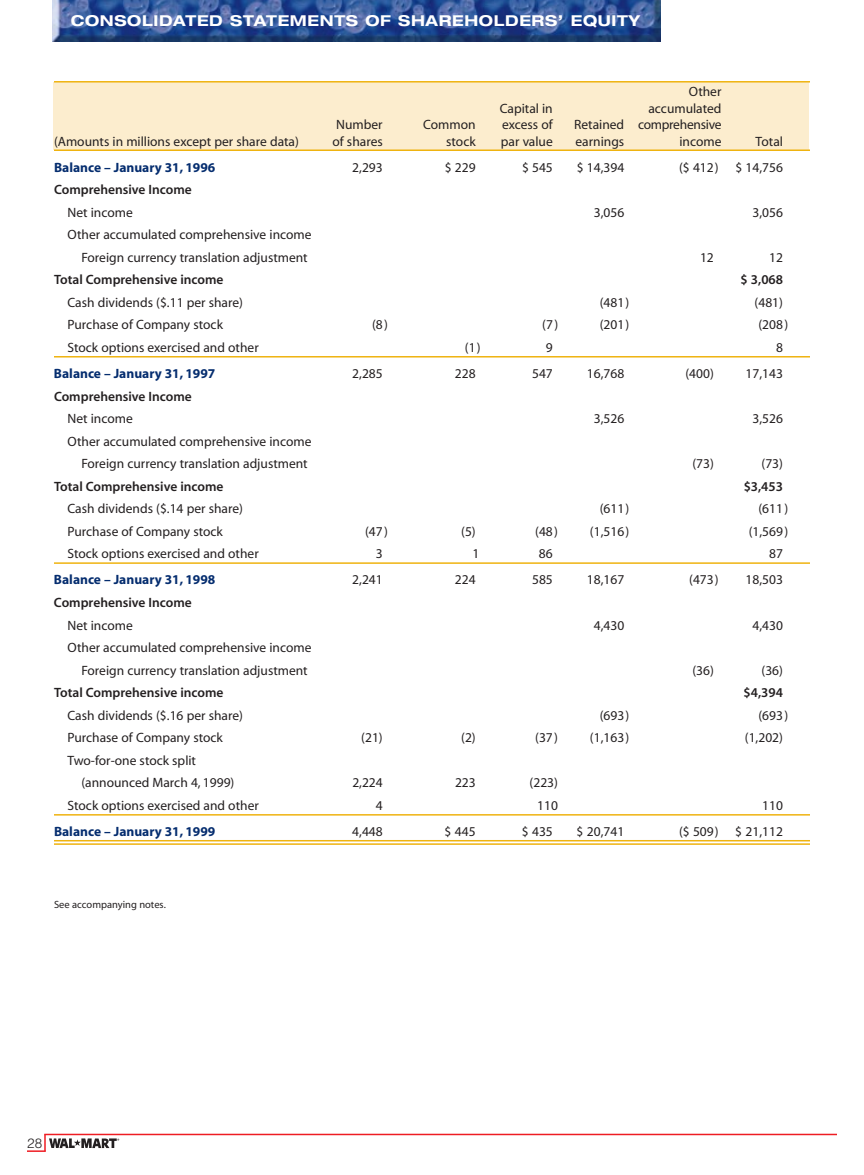
<style>
.page{position:relative;width:864px;height:1175px;background:#fff}
.page>*{position:absolute;margin:0;border:0;box-sizing:border-box;transform-origin:0 0}
.t1{font:700 expanded 15px "Helvetica Neue";letter-spacing:.04em;color:#fff}
.t2{font:13.5px/22.5px "Myriad Rg No";color:#231f20;text-align:right}
.t3{font:13.5px "Myriad Sb No";color:#231f20}
.t4{font:13.5px "Myriad Bd No";color:#052d6f}
.t5{font:13.5px "Myriad Rg No";letter-spacing:-.02em;color:#231f20}
.t6{font:300 13.5px "Helvetica";color:#231f20}
.t7{font:10.5px "Myriad Rg No";color:#231f20}
</style>
<div class="page">
<img style="left:52px;top:0;width:608px;height:41px">
<div style="left:53px;top:82px;width:756px;height:68px;background:#fcedce"></div>
<hr style="left:44px;top:1133px;width:793px;height:2px;background:#ee1d23">
<hr style="left:54px;top:81px;width:756px;height:1px;background:#efb310">
<hr style="left:54px;top:149px;width:756px;height:2px;background:#efb310">
<hr style="left:54px;top:356px;width:756px;height:1px;background:#efb310">
<hr style="left:54px;top:562px;width:756px;height:2px;background:#efb310">
<hr style="left:54px;top:814px;width:756px;height:1px;background:#efb310">
<hr style="left:54px;top:840px;width:756px;height:1px;background:#efb310">
<hr style="left:54px;top:843px;width:756px;height:1px;background:#efb310">
<svg style="left:27px;top:1134px;width:92px;height:17px"></svg>
<p class="t1" style="left:71px;top:16px;width:571px">CONSOLIDATED STATEMENTS OF SHAREHOLDERS’ EQUITY</p>
<p class="t2" style="left:689px;top:82px;width:34px">Other</p>
<p class="t2" style="left:500px;top:98px;width:55px">Capital in</p>
<p class="t2" style="left:648px;top:98px;width:75px">accumulated</p>
<p class="t2" style="left:336px;top:115px;width:48px">Number</p>
<p class="t2" style="left:423px;top:115px;width:54px">Common</p>
<p class="t2" style="left:502px;top:115px;width:52px">excess of</p>
<p class="t5" style="left:574px;top:119px;width:149px">Retained comprehensive</p>
<p class="t2" style="left:54px;top:131px;width:246px">(Amounts in millions except per share data)</p>
<p class="t2" style="left:332px;top:131px;width:52px">of shares</p>
<p class="t2" style="left:446px;top:131px;width:31px">stock</p>
<p class="t2" style="left:501px;top:131px;width:53px">par value</p>
<p class="t2" style="left:575px;top:131px;width:50px">earnings</p>
<p class="t2" style="left:679px;top:131px;width:44px">income</p>
<p class="t2" style="left:756px;top:131px;width:29px">Total</p>
<p class="t4" style="left:54px;top:162px;width:163px">Balance – January 31, 1996</p>
<p class="t2" style="left:352px;top:157px;width:32px">2,293</p>
<p class="t2" style="left:445px;top:157px;width:32px">$ 229</p>
<p class="t2" style="left:522px;top:157px;width:32px">$ 545</p>
<p class="t2" style="left:577px;top:157px;width:49px">$ 14,394</p>
<p class="t2" style="left:679px;top:157px;width:41px">($ 412)</p>
<p class="t2" style="left:736px;top:157px;width:49px">$ 14,756</p>
<p class="t3" style="left:54px;top:185px;width:139px">Comprehensive Income</p>
<p class="t2" style="left:68px;top:202px;width:67px">Net income</p>
<p class="t2" style="left:594px;top:202px;width:32px">3,056</p>
<p class="t2" style="left:753px;top:202px;width:32px">3,056</p>
<p class="t2" style="left:68px;top:225px;width:245px">Other accumulated comprehensive income<br>Foreign currency translation adjustment</p>
<p class="t2" style="left:700px;top:247px;width:15px">12</p>
<p class="t2" style="left:769px;top:247px;width:15px">12</p>
<p class="t3" style="left:54px;top:275px;width:171px">Total Comprehensive income</p>
<p class="t3" style="left:741px;top:275px;width:44px">$ 3,068</p>
<p class="t2" style="left:68px;top:292px;width:177px">Cash dividends ($.11 per share)</p>
<p class="t2" style="left:600px;top:292px;width:31px">(481)</p>
<p class="t2" style="left:755px;top:292px;width:30px">(481)</p>
<p class="t2" style="left:68px;top:315px;width:157px">Purchase of Company stock</p>
<p class="t2" style="left:372px;top:315px;width:17px">(8)</p>
<p class="t2" style="left:542px;top:315px;width:18px">(7)</p>
<p class="t2" style="left:600px;top:315px;width:31px">(201)</p>
<p class="t2" style="left:758px;top:315px;width:31px">(208)</p>
<p class="t2" style="left:68px;top:337px;width:193px">Stock options exercised and other</p>
<p class="t2" style="left:465px;top:337px;width:17px">(1)</p>
<p class="t2" style="left:546px;top:337px;width:8px">9</p>
<p class="t2" style="left:776px;top:337px;width:8px">8</p>
<p class="t4" style="left:54px;top:368px;width:163px">Balance – January 31, 1997</p>
<p class="t2" style="left:352px;top:364px;width:32px">2,285</p>
<p class="t2" style="left:455px;top:364px;width:22px">228</p>
<p class="t2" style="left:532px;top:364px;width:22px">547</p>
<p class="t2" style="left:587px;top:364px;width:39px">16,768</p>
<p class="t2" style="left:685px;top:364px;width:30px">(400)</p>
<p class="t2" style="left:746px;top:364px;width:39px">17,143</p>
<p class="t3" style="left:54px;top:391px;width:139px">Comprehensive Income</p>
<p class="t2" style="left:68px;top:409px;width:67px">Net income</p>
<p class="t2" style="left:594px;top:409px;width:32px">3,526</p>
<p class="t2" style="left:753px;top:409px;width:32px">3,526</p>
<p class="t2" style="left:68px;top:431px;width:245px">Other accumulated comprehensive income<br>Foreign currency translation adjustment</p>
<p class="t2" style="left:692px;top:454px;width:23px">(73)</p>
<p class="t2" style="left:762px;top:454px;width:23px">(73)</p>
<p class="t3" style="left:54px;top:481px;width:171px">Total Comprehensive income</p>
<p class="t3" style="left:744px;top:481px;width:41px">$3,453</p>
<p class="t2" style="left:68px;top:499px;width:177px">Cash dividends ($.14 per share)</p>
<p class="t2" style="left:600px;top:499px;width:31px">(611)</p>
<p class="t2" style="left:758px;top:499px;width:31px">(611)</p>
<p class="t2" style="left:68px;top:521px;width:157px">Purchase of Company stock</p>
<p class="t2" style="left:365px;top:521px;width:24px">(47)</p>
<p class="t2" style="left:461px;top:521px;width:16px">(5)</p>
<p class="t2" style="left:535px;top:521px;width:96px">(48) (1,516)</p>
<p class="t2" style="left:749px;top:521px;width:41px">(1,569)</p>
<p class="t2" style="left:68px;top:544px;width:193px">Stock options exercised and other</p>
<p class="t2" style="left:376px;top:544px;width:8px">3</p>
<p class="t2" style="left:472px;top:544px;width:8px">1</p>
<p class="t2" style="left:539px;top:544px;width:15px">86</p>
<p class="t2" style="left:769px;top:544px;width:15px">87</p>
<p class="t4" style="left:54px;top:575px;width:163px">Balance – January 31, 1998</p>
<p class="t2" style="left:352px;top:570px;width:32px">2,241</p>
<p class="t2" style="left:455px;top:570px;width:22px">224</p>
<p class="t2" style="left:532px;top:570px;width:22px">585</p>
<p class="t2" style="left:587px;top:570px;width:39px">18,167</p>
<p class="t2" style="left:689px;top:570px;width:31px">(473)</p>
<p class="t2" style="left:746px;top:570px;width:39px">18,503</p>
<p class="t3" style="left:54px;top:597px;width:139px">Comprehensive Income</p>
<p class="t2" style="left:67px;top:615px;width:67px">Net income</p>
<p class="t2" style="left:594px;top:615px;width:32px">4,430</p>
<p class="t2" style="left:753px;top:615px;width:32px">4,430</p>
<p class="t2" style="left:68px;top:637px;width:245px">Other accumulated comprehensive income<br>Foreign currency translation adjustment</p>
<p class="t2" style="left:692px;top:660px;width:23px">(36)</p>
<p class="t2" style="left:762px;top:660px;width:23px">(36)</p>
<p class="t3" style="left:54px;top:687px;width:171px">Total Comprehensive income</p>
<p class="t3" style="left:744px;top:687px;width:41px">$4,394</p>
<p class="t2" style="left:68px;top:705px;width:177px">Cash dividends ($.16 per share)</p>
<p class="t2" style="left:600px;top:705px;width:31px">(693)</p>
<p class="t2" style="left:758px;top:705px;width:31px">(693)</p>
<p class="t2" style="left:68px;top:727px;width:157px">Purchase of Company stock</p>
<p class="t2" style="left:361px;top:727px;width:23px">(21)</p>
<p class="t2" style="left:461px;top:727px;width:16px">(2)</p>
<p class="t2" style="left:535px;top:727px;width:96px">(37) (1,163)</p>
<p class="t2" style="left:745px;top:727px;width:40px">(1,202)</p>
<p class="t2" style="left:81px;top:750px;width:155px;text-align:left;text-indent:-14px">Two-for-one stock split (announced March 4, 1999)</p>
<p class="t2" style="left:352px;top:772px;width:32px">2,224</p>
<p class="t2" style="left:455px;top:772px;width:22px">223</p>
<p class="t2" style="left:530px;top:772px;width:30px">(223)</p>
<p class="t2" style="left:68px;top:795px;width:193px">Stock options exercised and other</p>
<p class="t2" style="left:376px;top:795px;width:8px">4</p>
<p class="t2" style="left:537px;top:795px;width:22px">110</p>
<p class="t2" style="left:762px;top:795px;width:22px">110</p>
<p class="t4" style="left:54px;top:826px;width:163px">Balance – January 31, 1999</p>
<p class="t2" style="left:352px;top:821px;width:32px">4,448</p>
<p class="t2" style="left:445px;top:821px;width:33px">$ 445</p>
<p class="t2" style="left:522px;top:821px;width:33px">$ 435</p>
<p class="t2" style="left:576px;top:821px;width:49px">$ 20,741</p>
<p class="t2" style="left:679px;top:821px;width:105px">($ 509) $ 21,112</p>
<p class="t7" style="left:54px;top:900px;width:113px">See accompanying notes.</p>
<p class="t6" style="left:27px;top:1138px;width:17px">28</p>
</div>
